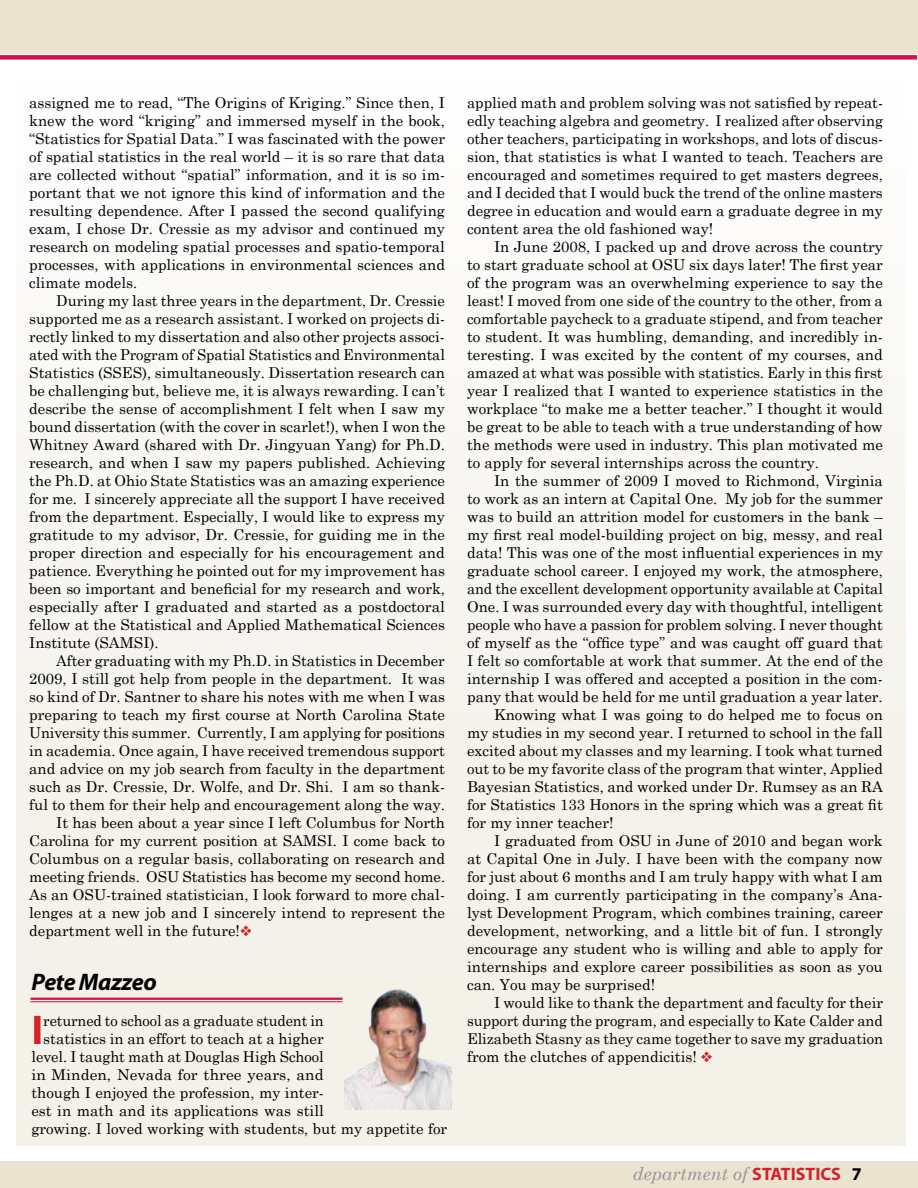
<style>
.page{position:relative;width:918px;height:1188px;background:#fff}
.page>*{position:absolute;margin:0;border:0;box-sizing:border-box;transform-origin:0 0}
.t1{font:700 41.7px "Myriad Pro";color:#d2232a}
.t2{font:italic 700 24px "Myriad Pro";letter-spacing:-.02em;color:#000}
.t3{font:italic 18px "Century Schoolbook";color:#939598}
.t4{font:15px/18px "Century Schoolbook";color:#000;text-align:justify}
.s1{color:#d2232a}
.s2{font-family:"Myriad Pro";font-weight:700;font-style:normal;color:#d2232a}
.s3{font-family:"Myriad Pro";font-weight:700;font-style:normal;color:#000}
</style>
<div class="page">
<div style="left:0;top:0;width:918px;height:54px;background:#e9e3cf"></div>
<div style="left:0;top:55px;width:917px;height:5px;background:#d31245"></div>
<div style="left:16px;top:83px;width:890px;height:1063px;background:#f4f1e9"></div>
<div style="left:0;top:1161px;width:918px;height:27px;background:#e9e3cf"></div>
<img style="left:344px;top:989px;width:107px;height:120px">
<hr style="left:30px;top:998px;width:313px;height:2px;background:#d31245">
<hr style="left:30px;top:1001px;width:313px;height:1px;background:#d31245">
<p class="t4" style="left:29px;top:93px;width:417px">assigned me to read, “The Origins of Kriging.” Since then, I knew the word “kriging” and immersed myself in the book, “Statistics for Spatial Data.” I was fascinated with the power of spatial statistics in the real world – it is so rare that data are collected without “spatial” information, and it is so im&shy;portant that we not ignore this kind of information and the resulting dependence. After I passed the second qualifying exam, I chose Dr. Cressie as my advisor and continued my research on modeling spatial processes and spatio-temporal processes, with applications in environmental sciences and climate models.</p>
<p class="t4" style="left:29px;top:291px;width:417px;text-indent:27px">During my last three years in the department, Dr. Cressie supported me as a research assistant. I worked on projects di&shy;rectly linked to my dissertation and also other projects associ&shy;ated with the Program of Spatial Statistics and Environmental Statistics (SSES), simultaneously. Dissertation research can be challenging but, believe me, it is always rewarding. I can’t describe the sense of accomplishment I felt when I saw my bound dissertation (with the cover in scarlet!), when I won the Whitney Award (shared with Dr. Jingyuan Yang) for Ph.D. research, and when I saw my papers published. Achieving the Ph.D. at Ohio State Statistics was an amazing experience for me. I sincerely appreciate all the support I have received from the department. Especially, I would like to express my gratitude to my advisor, Dr. Cressie, for guiding me in the proper direction and especially for his encouragement and patience. Everything he pointed out for my improvement has been so important and beneficial for my research and work, especially after I graduated and started as a postdoctoral fellow at the Statistical and Applied Mathematical Sciences Institute (SAMSI).</p>
<p class="t4" style="left:56px;top:651px;width:390px">After graduating with my Ph.D. in Statistics in December</p>
<p class="t4" style="left:29px;top:669px;width:417px">2009, I still got help from people in the department. It was</p>
<p class="t4" style="left:29px;top:687px;width:417px">so kind of Dr. Santner to share his notes with me when I was</p>
<p class="t4" style="left:29px;top:705px;width:417px">preparing to teach my first course at North Carolina State</p>
<p class="t4" style="left:29px;top:723px;width:417px">University this summer. Currently, I am applying for positions</p>
<p class="t4" style="left:29px;top:741px;width:417px">in academia. Once again, I have received tremendous support</p>
<p class="t4" style="left:29px;top:759px;width:417px">and advice on my job search from faculty in the department</p>
<p class="t4" style="left:29px;top:777px;width:417px">such as Dr. Cressie, Dr. Wolfe, and Dr. Shi. I am so thank-</p>
<p class="t4" style="left:29px;top:795px;width:417px">ful to them for their help and encouragement along the way.</p>
<p class="t4" style="left:56px;top:813px;width:390px">It has been about a year since I left Columbus for North</p>
<p class="t4" style="left:29px;top:831px;width:417px">Carolina for my current position at SAMSI. I come back to</p>
<p class="t4" style="left:29px;top:849px;width:417px">Columbus on a regular basis, collaborating on research and</p>
<p class="t4" style="left:29px;top:867px;width:417px">meeting friends. OSU Statistics has become my second home.</p>
<p class="t4" style="left:29px;top:885px;width:417px">As an OSU-trained statistician, I look forward to more chal-</p>
<p class="t4" style="left:29px;top:903px;width:417px">lenges at a new job and I sincerely intend to represent the</p>
<p class="t4" style="left:29px;top:921px;width:224px">department well in the future!<span class="s1">❖</span></p>
<h2 class="t2" style="left:32px;top:966px;width:127px">Pete Mazzeo</h2>
<h1 class="t1" style="left:31px;top:1003px;width:13px">I</h1>
<p class="t4" style="left:43px;top:1011px;width:282px">returned to school as a graduate student in</p>
<p class="t4" style="left:43px;top:1029px;width:282px">statistics in an effort to teach at a higher</p>
<p class="t4" style="left:31px;top:1047px;width:294px">level. I taught math at Douglas High School</p>
<p class="t4" style="left:31px;top:1065px;width:294px">in Minden, Nevada for three years, and</p>
<p class="t4" style="left:31px;top:1083px;width:294px">though I enjoyed the profession, my inter-</p>
<p class="t4" style="left:31px;top:1101px;width:294px">est in math and its applications was still</p>
<p class="t4" style="left:31px;top:1119px;width:417px">growing. I loved working with students, but my appetite for</p>
<p class="t4" style="left:467px;top:93px;width:417px">applied math and problem solving was not satisfied by repeat&shy;edly teaching algebra and geometry. I realized after observing other teachers, participating in workshops, and lots of discus&shy;sion, that statistics is what I wanted to teach. Teachers are encouraged and sometimes required to get masters degrees, and I decided that I would buck the trend of the online masters degree in education and would earn a graduate degree in my content area the old fashioned way!</p>
<p class="t4" style="left:467px;top:237px;width:417px;text-indent:27px">In June 2008, I packed up and drove across the country to start graduate school at OSU six days later! The first year of the program was an overwhelming experience to say the least! I moved from one side of the country to the other, from a comfortable paycheck to a graduate stipend, and from teacher to student. It was humbling, demanding, and incredibly in&shy;teresting. I was excited by the content of my courses, and amazed at what was possible with statistics. Early in this first year I realized that I wanted to experience statistics in the workplace “to make me a better teacher.” I thought it would be great to be able to teach with a true understanding of how the methods were used in industry. This plan motivated me to apply for several internships across the country.</p>
<p class="t4" style="left:494px;top:471px;width:390px">In the summer of 2009 I moved to Richmond, Virginia</p>
<p class="t4" style="left:467px;top:489px;width:417px">to work as an intern at Capital One. My job for the summer</p>
<p class="t4" style="left:467px;top:507px;width:417px">was to build an attrition model for customers in the bank –</p>
<p class="t4" style="left:467px;top:525px;width:417px">my first real model-building project on big, messy, and real</p>
<p class="t4" style="left:467px;top:543px;width:417px">data! This was one of the most influential experiences in my</p>
<p class="t4" style="left:467px;top:561px;width:417px">graduate school career. I enjoyed my work, the atmosphere,</p>
<p class="t4" style="left:467px;top:579px;width:417px">and the excellent development opportunity available at Capital</p>
<p class="t4" style="left:467px;top:597px;width:417px">One. I was surrounded every day with thoughtful, intelligent</p>
<p class="t4" style="left:467px;top:615px;width:417px">people who have a passion for problem solving. I never thought</p>
<p class="t4" style="left:467px;top:633px;width:417px">of myself as the “office type” and was caught off guard that</p>
<p class="t4" style="left:467px;top:651px;width:417px">I felt so comfortable at work that summer. At the end of the</p>
<p class="t4" style="left:467px;top:669px;width:417px">internship I was offered and accepted a position in the com-</p>
<p class="t4" style="left:467px;top:687px;width:417px">pany that would be held for me until graduation a year later.</p>
<p class="t4" style="left:494px;top:705px;width:390px">Knowing what I was going to do helped me to focus on</p>
<p class="t4" style="left:467px;top:723px;width:417px">my studies in my second year. I returned to school in the fall</p>
<p class="t4" style="left:467px;top:741px;width:417px">excited about my classes and my learning. I took what turned</p>
<p class="t4" style="left:467px;top:759px;width:417px">out to be my favorite class of the program that winter, Applied</p>
<p class="t4" style="left:467px;top:777px;width:417px">Bayesian Statistics, and worked under Dr. Rumsey as an RA</p>
<p class="t4" style="left:467px;top:795px;width:417px">for Statistics 133 Honors in the spring which was a great fit</p>
<p class="t4" style="left:467px;top:813px;width:148px">for my inner teacher!</p>
<p class="t4" style="left:494px;top:831px;width:390px">I graduated from OSU in June of 2010 and began work</p>
<p class="t4" style="left:467px;top:849px;width:417px">at Capital One in July. I have been with the company now</p>
<p class="t4" style="left:467px;top:867px;width:417px">for just about 6 months and I am truly happy with what I am</p>
<p class="t4" style="left:467px;top:885px;width:417px">doing. I am currently participating in the company’s Ana-</p>
<p class="t4" style="left:467px;top:903px;width:417px">lyst Development Program, which combines training, career</p>
<p class="t4" style="left:467px;top:921px;width:417px">development, networking, and a little bit of fun. I strongly</p>
<p class="t4" style="left:467px;top:939px;width:417px">encourage any student who is willing and able to apply for</p>
<p class="t4" style="left:467px;top:957px;width:417px">internships and explore career possibilities as soon as you</p>
<p class="t4" style="left:467px;top:975px;width:190px">can. You may be surprised!</p>
<p class="t4" style="left:494px;top:993px;width:390px">I would like to thank the department and faculty for their</p>
<p class="t4" style="left:467px;top:1011px;width:417px">support during the program, and especially to Kate Calder and</p>
<p class="t4" style="left:467px;top:1029px;width:417px">Elizabeth Stasny as they came together to save my graduation</p>
<p class="t4" style="left:467px;top:1047px;width:247px">from the clutches of appendicitis! <span class="s1">❖</span></p>
<p class="t3" style="left:633px;top:1163px;width:231px">department of <span class="s2">STATISTICS</span> <span class="s3">7</span></p>
</div>
